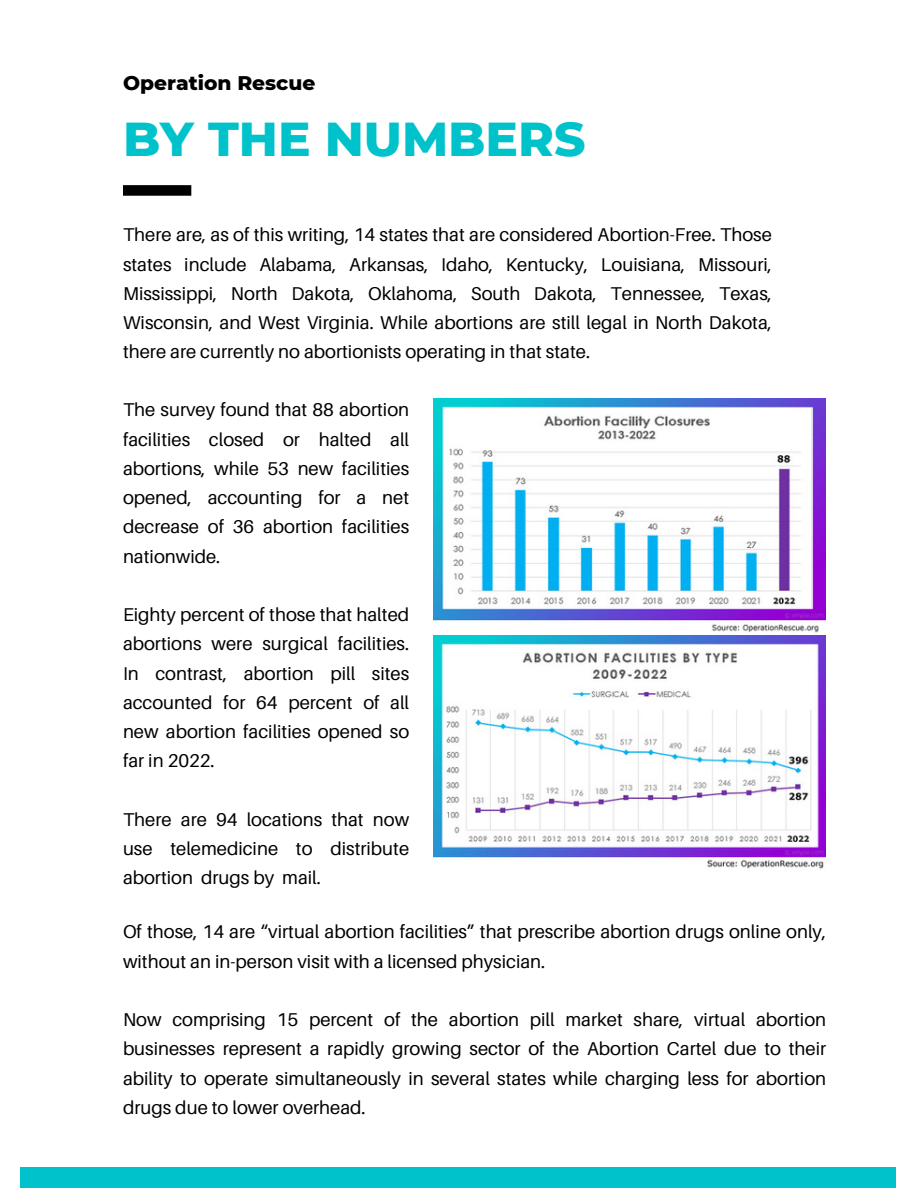
<style>
.page{position:relative;width:918px;height:1188px;background:#fff}
.page>*{position:absolute;margin:0;border:0;box-sizing:border-box;transform-origin:0 0}
.t1{font:800 48.6px "Montserrat";color:#00c2cb}
.t2{font:800 20.25px "Montserrat";color:#000}
.t3{font:18.45px/29.2px "Aileron";color:#000;text-align:justify}
</style>
<div class="page">
<div style="left:21px;top:1167px;width:875px;height:21px;background:#00c2cb"></div>
<div style="left:123px;top:185px;width:68px;height:11px;background:#000"></div>
<img style="left:433px;top:399px;width:393px;height:470px">
<p class="t2" style="left:123px;top:71px;width:194px">Operation Rescue</p>
<p class="t1" style="left:123px;top:109px;width:464px">BY THE NUMBERS</p>
<p class="t3" style="left:123px;top:220px;width:650px">There are, as of this writing, 14 states that are considered Abortion-Free. Those states include Alabama, Arkansas, Idaho, Kentucky, Louisiana, Missouri, Mississippi, North Dakota, Oklahoma, South Dakota, Tennessee, Texas, Wisconsin, and West Virginia. While abortions are still legal in North Dakota, there are currently no abortionists operating in that state.</p>
<p class="t3" style="left:123px;top:395px;width:288px">The survey found that 88 abortion facilities closed or halted all abortions, while 53 new facilities opened, accounting for a net decrease of 36 abortion facilities nationwide.</p>
<p class="t3" style="left:123px;top:600px;width:288px">Eighty percent of those that halted abortions were surgical facilities.<br>In contrast, abortion pill sites accounted for 64 percent of all new abortion facilities opened so far in 2022.</p>
<p class="t3" style="left:123px;top:804px;width:288px">There are 94 locations that now use telemedicine to distribute abortion drugs by mail.</p>
<p class="t3" style="left:123px;top:917px;width:705px">Of those, 14 are “virtual abortion facilities” that prescribe abortion drugs online only, without an in-person visit with a licensed physician.</p>
<p class="t3" style="left:123px;top:1005px;width:705px">Now comprising 15 percent of the abortion pill market share, virtual abortion businesses represent a rapidly growing sector of the Abortion Cartel due to their ability to operate simultaneously in several states while charging less for abortion drugs due to lower overhead.</p>
</div>
